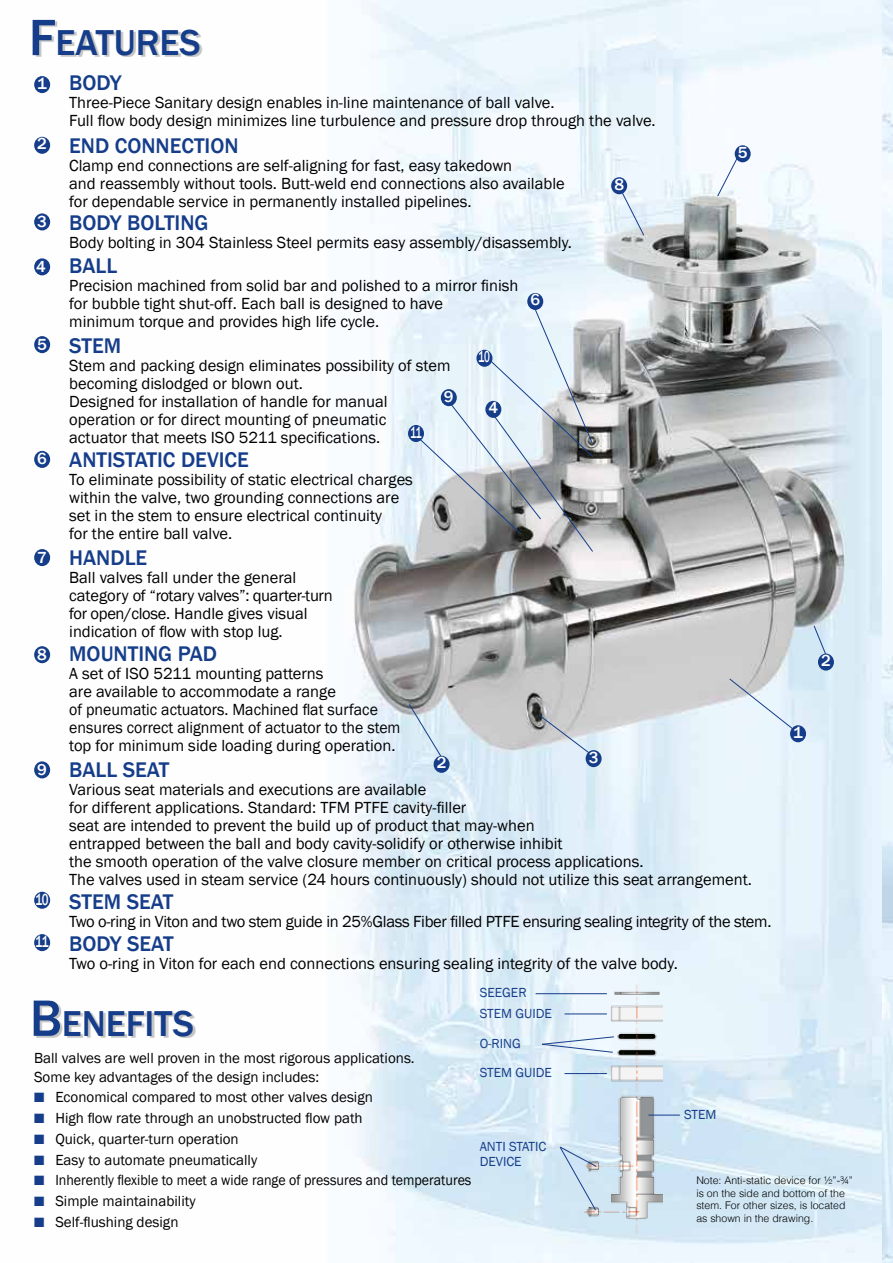
<style>
.page{position:relative;width:893px;height:1263px;background:#fff}
.page>*{position:absolute;margin:0;border:0;box-sizing:border-box;transform-origin:0 0}
.t1{font:500 37.05px "Franklin Gothic";color:#153d8a}
.t2{font:500 21.75px "Franklin Gothic";color:#153d8a}
.t3{font:16.5px/18px "Franklin Gothic";color:#000}
.t4{font:16.5px "Franklin Gothic";letter-spacing:-.02em;color:#000}
.t5{font:500 16.5px "Franklin Gothic";letter-spacing:-.035em;color:#fff}
.t6{font:500 16.5px "Franklin Gothic";letter-spacing:-.035em;color:#fff;scale:.7 1}
.t7{font:500 16.5px "Franklin Gothic";letter-spacing:-.035em;color:#fff;scale:.6 1}
.t8{font:15px/18px "Franklin Gothic";color:#000}
.t9{font:15px "Franklin Gothic";color:#000;scale:.93 1}
.t10{font:13.5px/15px "Franklin Gothic";color:#153d8a}
.t11{font:300 10.5px/12.6px "Helvetica";color:#000}
.s1{font-size:52.95px}
.s2{color:#153d8a}
</style>
<div class="page">
<img style="left:34px;top:0;width:859px;height:1263px">
<svg style="left:717px;top:150px;width:25px;height:47px"></svg>
<svg style="left:619px;top:187px;width:26px;height:49px"></svg>
<svg style="left:729px;top:678px;width:69px;height:55px;background:#dee8f1"></svg>
<svg style="left:538px;top:714px;width:56px;height:43px;background:#c9d0d7"></svg>
<svg style="left:408px;top:703px;width:38px;height:60px;background:#cedee9"></svg>
<svg style="left:813px;top:625px;width:15px;height:33px"></svg>
<svg style="left:416px;top:303px;width:178px;height:249px;background:#c7ced4"></svg>
<img style="left:584px;top:983px;width:78px;height:251px">
<hr style="left:648px;top:1115px;width:32px;height:1px;background:#153d8a">
<svg style="left:541px;top:1036px;width:74px;height:17px"></svg>
<hr style="left:564px;top:1013px;width:43px;height:1px;background:#153d8a">
<hr style="left:564px;top:1073px;width:43px;height:1px;background:#153d8a">
<svg style="left:559px;top:1146px;width:38px;height:65px;background:#c6dbeb"></svg>
<hr style="left:536px;top:993px;width:71px;height:1px;background:#153d8a">
<div style="left:34px;top:76px;width:16px;height:17px;background:#153d8a;border-radius:50%"></div>
<div style="left:34px;top:137px;width:16px;height:17px;background:#153d8a;border-radius:50%"></div>
<div style="left:34px;top:213px;width:16px;height:17px;background:#153d8a;border-radius:50%"></div>
<div style="left:34px;top:258px;width:16px;height:17px;background:#153d8a;border-radius:50%"></div>
<div style="left:34px;top:336px;width:16px;height:17px;background:#153d8a;border-radius:50%"></div>
<div style="left:34px;top:451px;width:16px;height:17px;background:#153d8a;border-radius:50%"></div>
<div style="left:34px;top:549px;width:16px;height:17px;background:#153d8a;border-radius:50%"></div>
<div style="left:34px;top:646px;width:16px;height:17px;background:#153d8a;border-radius:50%"></div>
<div style="left:34px;top:761px;width:16px;height:17px;background:#153d8a;border-radius:50%"></div>
<div style="left:34px;top:892px;width:16px;height:17px;background:#153d8a;border-radius:50%"></div>
<div style="left:34px;top:934px;width:16px;height:17px;background:#153d8a;border-radius:50%"></div>
<div style="left:790px;top:725px;width:16px;height:17px;background:#153d8a;border-radius:50%"></div>
<div style="left:818px;top:653px;width:16px;height:18px;background:#153d8a;border-radius:50%"></div>
<div style="left:586px;top:750px;width:16px;height:17px;background:#153d8a;border-radius:50%"></div>
<div style="left:485px;top:401px;width:16px;height:17px;background:#153d8a;border-radius:50%"></div>
<div style="left:735px;top:145px;width:16px;height:17px;background:#153d8a;border-radius:50%"></div>
<div style="left:527px;top:293px;width:16px;height:17px;background:#153d8a;border-radius:50%"></div>
<div style="left:611px;top:177px;width:16px;height:17px;background:#153d8a;border-radius:50%"></div>
<div style="left:441px;top:389px;width:16px;height:17px;background:#153d8a;border-radius:50%"></div>
<div style="left:476px;top:350px;width:16px;height:17px;background:#153d8a;border-radius:50%"></div>
<div style="left:408px;top:425px;width:16px;height:17px;background:#153d8a;border-radius:50%"></div>
<div style="left:434px;top:756px;width:16px;height:17px;background:#153d8a;border-radius:50%"></div>
<div style="left:36px;top:21px;width:167px;height:36px;background:#b3b2b2;opacity:.75"></div>
<div style="left:37px;top:1002px;width:159px;height:35px;background:#b3b2b2;opacity:.75"></div>
<h1 class="t1" style="left:29px;top:20px;width:173px"><span class="s1">F</span>EATURES</h1>
<p class="t5" style="left:37px;top:73px;width:11px">1</p>
<p class="t5" style="left:37px;top:134px;width:11px">2</p>
<p class="t5" style="left:37px;top:211px;width:11px">3</p>
<p class="t5" style="left:36px;top:256px;width:11px">4</p>
<p class="t5" style="left:37px;top:334px;width:11px">5</p>
<p class="t5" style="left:37px;top:449px;width:11px">6</p>
<p class="t5" style="left:37px;top:547px;width:11px">7</p>
<p class="t5" style="left:37px;top:644px;width:11px">8</p>
<p class="t5" style="left:37px;top:759px;width:11px">9</p>
<p class="t6" style="left:35px;top:890px;width:20px">10</p>
<p class="t6" style="left:35px;top:932px;width:20px">11</p>
<h2 class="t2" style="left:69px;top:69px;width:54px">BODY</h2>
<p class="t3" style="left:69px;top:94px;width:588px">Three-Piece Sanitary design enables in-line maintenance of ball valve.<br>Full flow body design minimizes line turbulence and pressure drop through the valve.</p>
<h2 class="t2" style="left:69px;top:132px;width:171px">END CONNECTION</h2>
<p class="t3" style="left:69px;top:157px;width:497px">Clamp end connections are self-aligning for fast, easy takedown<br>and reassembly without tools. Butt-weld end connections also available for dependable service in permanently installed pipelines.</p>
<h2 class="t2" style="left:69px;top:209px;width:141px">BODY BOLTING</h2>
<p class="t3" style="left:69px;top:234px;width:504px">Body bolting in 304 Stainless Steel permits easy assembly/disassembly.</p>
<h2 class="t2" style="left:69px;top:253px;width:50px">BALL</h2>
<p class="t3" style="left:69px;top:277px;width:451px">Precision machined from solid bar and polished to a mirror finish for bubble tight shut-off. Each ball is designed to have<br>minimum torque and provides high life cycle.</p>
<h2 class="t2" style="left:69px;top:332px;width:54px">STEM</h2>
<p class="t3" style="left:69px;top:357px;width:383px">Stem and packing design eliminates possibility of stem becoming dislodged or blown out.<br>Designed for installation of handle for manual operation or for direct mounting of pneumatic<br>actuator that meets ISO 5211 specifications.</p>
<h2 class="t2" style="left:69px;top:446px;width:181px">ANTISTATIC DEVICE</h2>
<p class="t3" style="left:69px;top:471px;width:345px">To eliminate possibility of static electrical charges within the valve, two grounding connections are set in the stem to ensure electrical continuity<br>for the entire ball valve.</p>
<h2 class="t2" style="left:69px;top:544px;width:80px">HANDLE</h2>
<p class="t3" style="left:69px;top:569px;width:265px">Ball valves fall under the general category of “rotary valves”: quarter-turn for open/close. Handle gives visual indication of flow with stop lug.</p>
<h2 class="t2" style="left:69px;top:640px;width:150px">MOUNTING PAD</h2>
<p class="t3" style="left:69px;top:665px;width:333px">A set of ISO 5211 mounting patterns<br>are available to accommodate a range<br>of pneumatic actuators. Machined flat surface ensures correct alignment of actuator to the stem top for minimum side loading during operation.</p>
<h2 class="t2" style="left:69px;top:756px;width:102px">BALL SEAT</h2>
<p class="t3" style="left:69px;top:780px;width:684px">Various seat materials and executions are available<br>for different applications. Standard: TFM PTFE cavity-filler<br>seat are intended to prevent the build up of product that may-when<br>entrapped between the ball and body cavity-solidify or otherwise inhibit<br>the smooth operation of the valve closure member on critical process applications.<br>The valves used in steam service (24 hours continuously) should not utilize this seat arrangement.</p>
<h2 class="t2" style="left:69px;top:888px;width:106px">STEM SEAT</h2>
<p class="t4" style="left:69px;top:911px;width:704px">Two o-ring in Viton and two stem guide in 25%Glass Fiber filled PTFE ensuring sealing integrity of the stem.</p>
<h2 class="t2" style="left:69px;top:930px;width:106px">BODY SEAT</h2>
<p class="t3" style="left:69px;top:955px;width:610px">Two o-ring in Viton for each end connections ensuring sealing integrity of the valve body.</p>
<p class="t5" style="left:738px;top:142px;width:11px">5</p>
<p class="t5" style="left:614px;top:174px;width:11px">8</p>
<p class="t5" style="left:530px;top:290px;width:11px">6</p>
<p class="t7" style="left:479px;top:347px;width:20px">10</p>
<p class="t5" style="left:444px;top:386px;width:11px">9</p>
<p class="t5" style="left:489px;top:398px;width:11px">4</p>
<p class="t7" style="left:410px;top:422px;width:20px">11</p>
<p class="t5" style="left:589px;top:747px;width:11px">3</p>
<p class="t5" style="left:437px;top:753px;width:11px">2</p>
<p class="t10" style="left:480px;top:985px;width:48px">SEEGER</p>
<h1 class="t1" style="left:30px;top:1000px;width:166px"><span class="s1">B</span>ENEFITS</h1>
<p class="t10" style="left:480px;top:1006px;width:74px">STEM GUIDE</p>
<p class="t5" style="left:821px;top:650px;width:11px">2</p>
<p class="t5" style="left:793px;top:722px;width:11px">1</p>
<p class="t8" style="left:34px;top:1050px;width:382px">Ball valves are well proven in the most rigorous applications.<br>Some key advantages of the design includes:</p>
<p class="t8" style="left:34px;top:1088px;width:340px"><span class="s2">■</span> Economical compared to most other valves design</p>
<p class="t8" style="left:34px;top:1109px;width:330px"><span class="s2">■</span> High flow rate through an unobstructed flow path</p>
<p class="t8" style="left:34px;top:1130px;width:206px"><span class="s2">■</span> Quick, quarter-turn operation</p>
<p class="t8" style="left:34px;top:1151px;width:225px"><span class="s2">■</span> Easy to automate pneumatically</p>
<p class="t9" style="left:34px;top:1171px;width:472px"><span class="s2">■</span> Inherently flexible to meet a wide range of pressures and temperatures</p>
<p class="t8" style="left:34px;top:1192px;width:163px"><span class="s2">■</span> Simple maintainability</p>
<p class="t8" style="left:34px;top:1213px;width:146px"><span class="s2">■</span> Self-flushing design</p>
<p class="t10" style="left:480px;top:1030px;width:74px;line-height:28.8px">O-RING<br>STEM GUIDE</p>
<p class="t10" style="left:480px;top:1139px;width:68px">ANTI STATIC<br>DEVICE</p>
<p class="t10" style="left:684px;top:1107px;width:34px">STEM</p>
<p class="t11" style="left:696px;top:1173px;width:158px">Note: Anti-static device for ½”-¾” is on the side and bottom of the stem. For other sizes, is located as shown in the drawing.</p>
</div>
